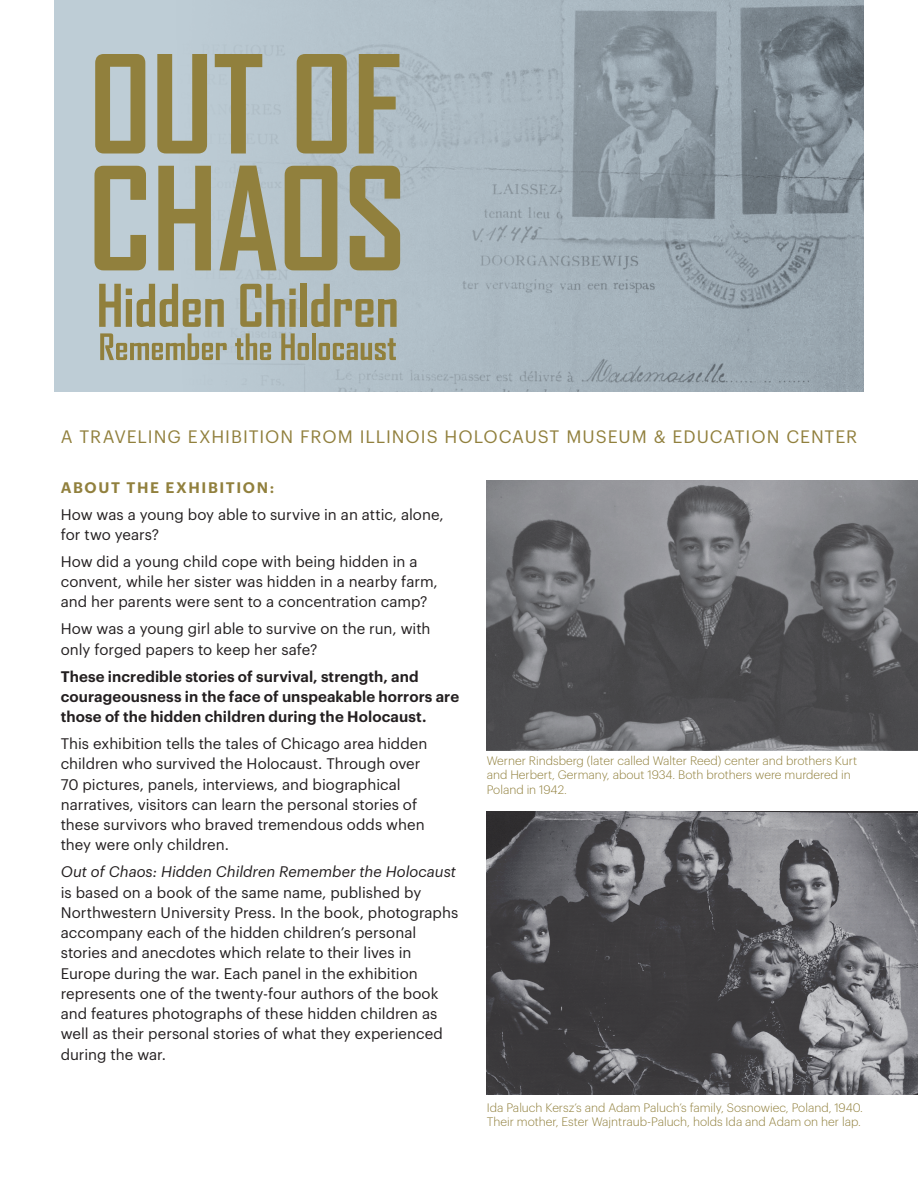
<style>
.page{position:relative;width:918px;height:1188px;background:#fff}
.page>*{position:absolute;margin:0;border:0;box-sizing:border-box;transform-origin:0 0}
.t1{font:17.7px "Graphik";letter-spacing:.055em;color:#91803d}
.t2{font:15px/20.2px "Graphik";color:#231f20}
.t3{font:600 15px/20.2px "Graphik";letter-spacing:.005em;color:#231f20}
.t4{font:600 15px "Graphik";letter-spacing:.11em;color:#91803d}
.t5{font:300 12px/14.4px "Graphik";color:#91803d}
.s1{font-style:italic}
</style>
<div class="page">
<img style="left:54px;top:0;width:810px;height:392px">
<svg style="left:95px;top:54px;width:50px;height:100px;background:#9f986e"></svg>
<svg style="left:157px;top:54px;width:50px;height:100px;background:#a19b74"></svg>
<svg style="left:215px;top:54px;width:47px;height:100px;background:#a8aa94"></svg>
<svg style="left:297px;top:54px;width:50px;height:100px;background:#9b946a"></svg>
<svg style="left:359px;top:54px;width:40px;height:100px;background:#9f9d7e"></svg>
<svg style="left:94px;top:166px;width:52px;height:104px;background:#a39f7c"></svg>
<svg style="left:158px;top:166px;width:53px;height:104px;background:#a09a72"></svg>
<svg style="left:220px;top:166px;width:56px;height:104px;background:#a4a284"></svg>
<svg style="left:285px;top:166px;width:52px;height:104px;background:#9c956a"></svg>
<svg style="left:350px;top:166px;width:50px;height:104px;background:#9d9770"></svg>
<svg style="left:99px;top:284px;width:125px;height:43px;background:#a7a78c"></svg>
<svg style="left:240px;top:284px;width:56px;height:43px;background:#a3a284"></svg>
<div style="left:300px;top:284px;width:7px;height:43px;background:#91803d"></div>
<svg style="left:311px;top:284px;width:86px;height:43px;background:#a5a690"></svg>
<svg style="left:100px;top:333px;width:127px;height:27px;background:#aaac96"></svg>
<svg style="left:235px;top:333px;width:36px;height:27px"></svg>
<svg style="left:281px;top:333px;width:28px;height:27px"></svg>
<hr style="left:312px;top:333px;width:4px;height:27px;background:#91803d">
<svg style="left:319px;top:338px;width:77px;height:22px;background:#a2a186"></svg>
<svg style="left:487px;top:811px;width:431px;height:284px;background:#616064"></svg>
<svg style="left:487px;top:480px;width:431px;height:270px;background:#68696c"></svg>
<p class="t1" style="left:61px;top:423px;width:798px">A TRAVELING EXHIBITION FROM ILLINOIS HOLOCAUST MUSEUM &amp; EDUCATION CENTER</p>
<p class="t4" style="left:61px;top:476px;width:215px">ABOUT THE EXHIBITION:</p>
<p class="t2" style="left:61px;top:503px;width:384px">How was a young boy able to survive in an attic, alone, for two years?</p>
<p class="t2" style="left:61px;top:550px;width:379px">How did a young child cope with being hidden in a convent, while her sister was hidden in a nearby farm, and her parents were sent to a concentration camp?</p>
<p class="t2" style="left:61px;top:618px;width:371px">How was a young girl able to survive on the run, with only forged papers to keep her safe?</p>
<p class="t3" style="left:61px;top:665px;width:400px">These incredible stories of survival, strength, and courageousness in the face of unspeakable horrors are those of the hidden children during the Holocaust.</p>
<p class="t2" style="left:61px;top:732px;width:368px">This exhibition tells the tales of Chicago area hidden children who survived the Holocaust. Through over 70 pictures, panels, interviews, and biographical narratives, visitors can learn the personal stories of these survivors who braved tremendous odds when they were only children.</p>
<p class="t2" style="left:61px;top:861px;width:399px"><span class="s1">Out of Chaos: Hidden Children Remember the Holocaust </span>is based on a book of the same name, published by Northwestern University Press. In the book, photographs accompany each of the hidden children’s personal stories and anecdotes which relate to their lives in Europe during the war. Each panel in the exhibition represents one of the twenty-four authors of the book and features photographs of these hidden children as well as their personal stories of what they experienced during the war.</p>
<p class="t5" style="left:487px;top:752px;width:372px">Werner Rindsberg (later called Walter Reed) center and brothers Kurt and Herbert, Germany, about 1934. Both brothers were murdered in<br>Poland in 1942.</p>
<p class="t5" style="left:487px;top:1099px;width:378px">Ida Paluch Kersz’s and Adam Paluch’s family, Sosnowiec, Poland, 1940.<br>Their mother, Ester Wajntraub-Paluch, holds Ida and Adam on her lap.</p>
</div>
